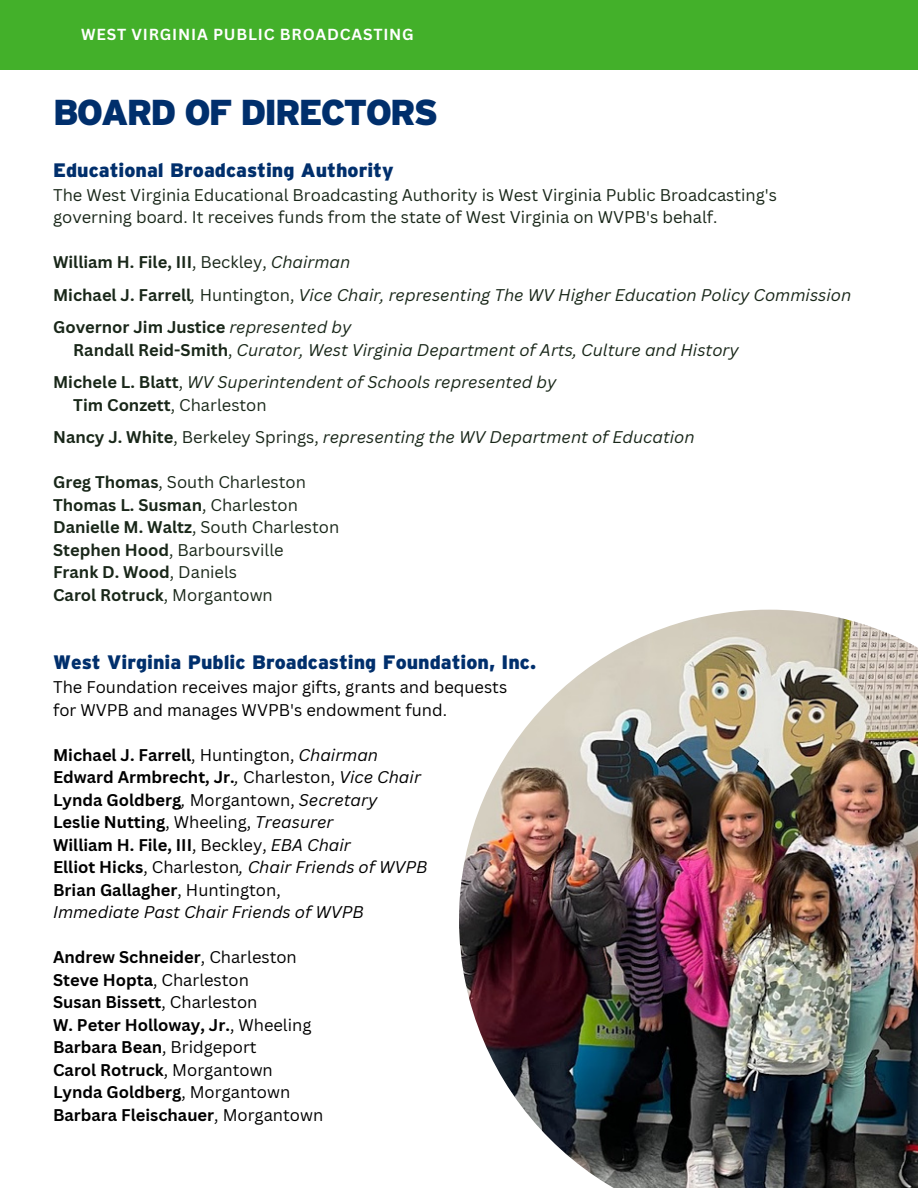
<style>
.page{position:relative;width:918px;height:1188px;background:#fff}
.page>*{position:absolute;margin:0;border:0;box-sizing:border-box;transform-origin:0 0}
.t1{font:900 36px "PBS Explorer";letter-spacing:-.055em;color:#002f6c}
.t2{font:900 19.5px "PBS Explorer";color:#002f6c}
.t3{font:700 16.5px "Canva Sans";color:#000}
.t4{font:italic 16.5px "Canva Sans";color:#192719}
.t5{font:16.5px/22.5px "Canva Sans";color:#192719}
.t6{font:700 16.5px "Canva Sans";color:#192719}
.t7{font:16.5px "Canva Sans";color:#000}
.t8{font:italic 16.5px "Canva Sans";color:#000}
.t9{font:700 15.6px "Canva Sans";letter-spacing:.05em;color:#fff}
.s1{font-weight:400}
.s2{font-weight:400;font-style:italic}
.s3{font-weight:700;font-style:normal}
.s4{font-style:normal}
.s5{font-weight:700}
</style>
<div class="page">
<div style="left:0;top:0;width:918px;height:70px;background:#43b02a"></div>
<img style="left:459px;top:610px;width:459px;height:578px">
<p class="t9" style="left:81px;top:23px;width:334px">WEST VIRGINIA PUBLIC BROADCASTING</p>
<p class="t1" style="left:53px;top:91px;width:387px">BOARD OF DIRECTORS</p>
<p class="t2" style="left:53px;top:158px;width:342px">Educational Broadcasting Authority</p>
<p class="t5" style="left:53px;top:183px;width:726px">The West Virginia Educational Broadcasting Authority is West Virginia Public Broadcasting's governing board. It receives funds from the state of West Virginia on WVPB's behalf.</p>
<p class="t6" style="left:53px;top:251px;width:299px">William H. File, III<span class="s1">, Beckley,</span> <span class="s2">Chairman</span></p>
<p class="t4" style="left:53px;top:283px;width:800px"><span class="s3">Michael J. Farrell</span>, <span class="s4">Huntington,</span> Vice Chair, representing The WV Higher Education Policy Commission</p>
<p class="t6" style="left:53px;top:316px;width:300px">Governor Jim Justice <span class="s2">represented by</span></p>
<p class="t4" style="left:73px;top:338px;width:667px"><span class="s3">Randall Reid-Smith</span><span class="s4">,</span> Curator, West Virginia Department of Arts, Culture and History</p>
<p class="t4" style="left:53px;top:371px;width:505px"><span class="s3">Michele L. Blatt</span><span class="s4">,</span> WV Superintendent of Schools represented by</p>
<p class="t5" style="left:73px;top:393px;width:195px"><span class="s5">Tim Conzett</span>, Charleston</p>
<p class="t4" style="left:53px;top:426px;width:643px"><span class="s3">Nancy J. White</span><span class="s4">, Berkeley Springs,</span> representing the WV Department of Education</p>
<p class="t5" style="left:53px;top:471px;width:254px"><span class="s5">Greg Thomas</span>, South Charleston</p>
<p class="t6" style="left:53px;top:493px;width:246px">Thomas L. Susman<span class="s1">, Charleston</span></p>
<p class="t5" style="left:53px;top:516px;width:288px"><span class="s5">Danielle M. Waltz</span>, South Charleston</p>
<p class="t5" style="left:53px;top:538px;width:232px"><span class="s5">Stephen Hood</span>, Barboursville</p>
<p class="t6" style="left:53px;top:561px;width:186px">Frank D. Wood<span class="s1">, Daniels</span></p>
<p class="t6" style="left:53px;top:583px;width:221px">Carol Rotruck<span class="s1">, Morgantown</span></p>
<p class="t2" style="left:53px;top:650px;width:485px">West Virginia Public Broadcasting Foundation, Inc.</p>
<p class="t7" style="left:53px;top:676px;width:456px">The Foundation receives major gifts, grants and bequests</p>
<p class="t7" style="left:53px;top:698px;width:395px">for WVPB and manages WVPB's endowment fund.</p>
<p class="t3" style="left:53px;top:743px;width:327px">Michael J. Farrell<span class="s1">, Huntington,</span> <span class="s2">Chairman</span></p>
<p class="t3" style="left:53px;top:766px;width:369px">Edward Armbrecht, Jr.<span class="s2">,</span> <span class="s1">Charleston,</span> <span class="s2">Vice Chair</span></p>
<p class="t3" style="left:53px;top:788px;width:326px">Lynda Goldberg<span class="s2">,</span> <span class="s1">Morgantown,</span> <span class="s2">Secretary</span></p>
<p class="t3" style="left:53px;top:811px;width:282px">Leslie Nutting<span class="s1">, Wheeling,</span> <span class="s2">Treasurer</span></p>
<p class="t3" style="left:53px;top:833px;width:299px">William H. File, III<span class="s1">, Beckley,</span> <span class="s2">EBA Chair</span></p>
<p class="t8" style="left:53px;top:856px;width:376px"><span class="s3">Elliot Hicks</span><span class="s4">, Charleston</span>, Chair Friends of WVPB</p>
<p class="t3" style="left:53px;top:878px;width:229px">Brian Gallagher<span class="s1">, Huntington,</span></p>
<p class="t8" style="left:53px;top:901px;width:312px">Immediate Past Chair Friends of WVPB</p>
<p class="t3" style="left:53px;top:946px;width:245px">Andrew Schneider<span class="s1">, Charleston</span></p>
<p class="t7" style="left:53px;top:968px;width:197px"><span class="s5">Steve Hopta</span>, Charleston</p>
<p class="t3" style="left:53px;top:991px;width:206px">Susan Bissett<span class="s1">, Charleston</span></p>
<p class="t3" style="left:53px;top:1013px;width:260px">W. Peter Holloway, Jr.<span class="s1">, Wheeling</span></p>
<p class="t3" style="left:53px;top:1036px;width:205px">Barbara Bean<span class="s1">, Bridgeport</span></p>
<p class="t3" style="left:53px;top:1058px;width:221px">Carol Rotruck<span class="s1">, Morgantown</span></p>
<p class="t3" style="left:53px;top:1081px;width:239px">Lynda Goldberg<span class="s1">, Morgantown</span></p>
<p class="t3" style="left:53px;top:1103px;width:272px">Barbara Fleischauer<span class="s1">, Morgantown</span></p>
</div>
